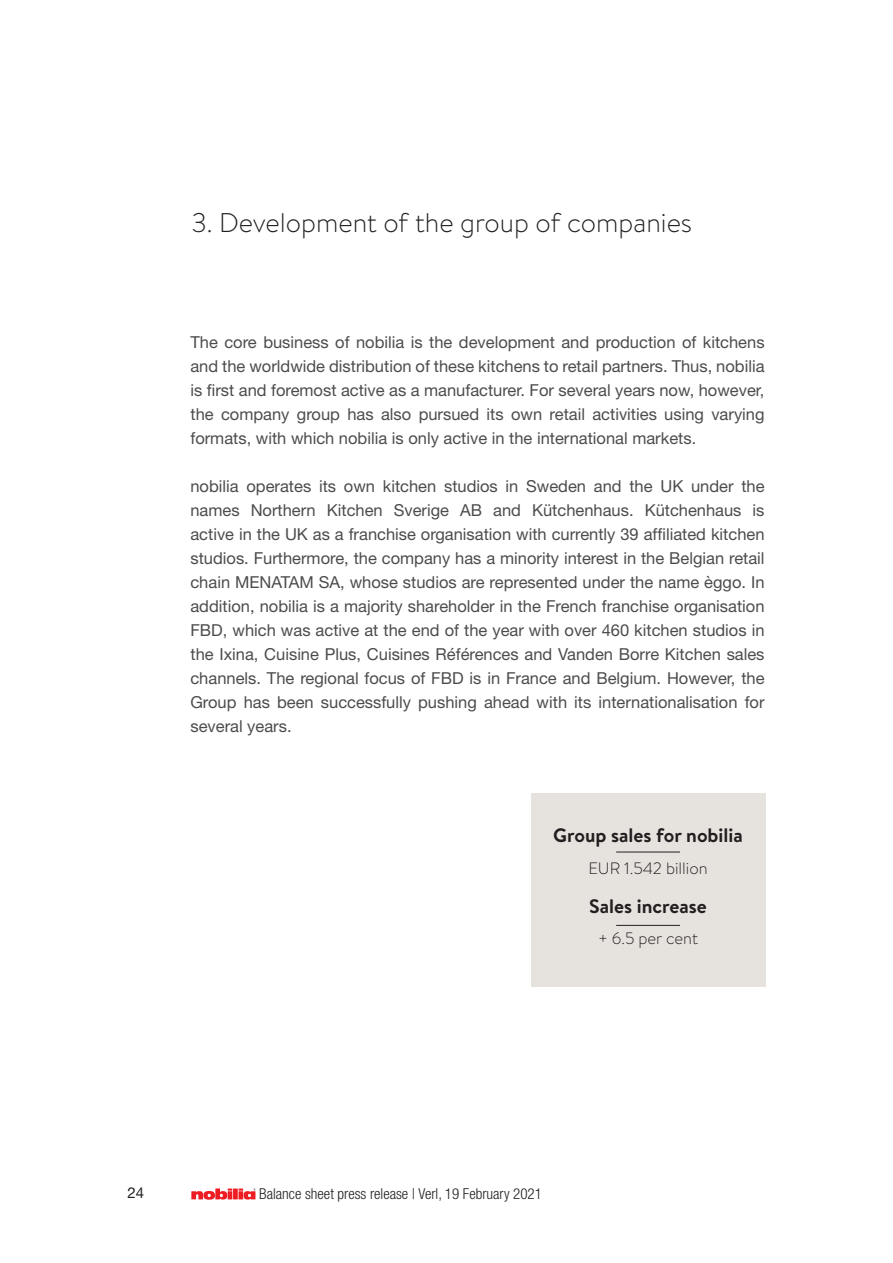
<style>
.page{position:relative;width:893px;height:1263px;background:#fff}
.page>*{position:absolute;margin:0;border:0;box-sizing:border-box;transform-origin:0 0}
.t1{font:300 27px "Brandon Text";color:#231f20}
.t2{font:700 19.5px "Brandon Text";color:#231f20}
.t3{font:16.5px/24px "Helvetica Neue LT Pro";color:#4b4c4d;text-align:justify}
.t4{font:300 16.5px "Brandon Text";color:#231f20}
.t5{font:300 condensed 15px "Helvetica Neue LT Pro";color:#231f20}
.t6{font:15px "Helvetica Neue LT Pro";color:#231f20}
</style>
<div class="page">
<svg style="left:191px;top:1188px;width:64px;height:12px"></svg>
<div style="left:531px;top:793px;width:234px;height:193px;background:#e6e2de"></div>
<hr style="left:616px;top:852px;width:64px;height:1px;background:#231f20">
<hr style="left:616px;top:925px;width:64px;height:1px;background:#231f20">
<h1 class="t1" style="left:191px;top:204px;width:502px">3. Development of the group of companies</h1>
<p class="t3" style="left:190px;top:330px;width:576px">The core business of nobilia is the development and production of kitchens and the worldwide distribution of these kitchens to retail partners. Thus, nobilia is first and foremost active as a manufacturer. For several years now, however, the company group has also pursued its own retail activities using varying formats, with which nobilia is only active in the international markets.</p>
<p class="t3" style="left:190px;top:474px;width:576px">nobilia operates its own kitchen studios in Sweden and the UK under the names Northern Kitchen Sverige AB and Kütchenhaus. Kütchenhaus is active in the UK as a franchise organisation with currently 39 affiliated kitchen studios. Furthermore, the company has a minority interest in the Belgian retail chain MENATAM SA, whose studios are represented under the name èggo. In addition, nobilia is a majority shareholder in the French franchise organisation FBD, which was active at the end of the year with over 460 kitchen studios in the Ixina, Cuisine Plus, Cuisines Références and Vanden Borre Kitchen sales channels. The regional focus of FBD is in France and Belgium. However, the Group has been successfully pushing ahead with its internationalisation for several years.</p>
<p class="t2" style="left:553px;top:822px;width:191px">Group sales for nobilia</p>
<p class="t4" style="left:588px;top:857px;width:121px">EUR 1.542 billion</p>
<p class="t2" style="left:589px;top:892px;width:119px">Sales increase</p>
<p class="t4" style="left:598px;top:927px;width:101px">+ 6.5 per cent</p>
<p class="t6" style="left:128px;top:1183px;width:18px">24</p>
<p class="t5" style="left:259px;top:1185px;width:284px">Balance sheet press release | Verl, 19 February 2021</p>
</div>
